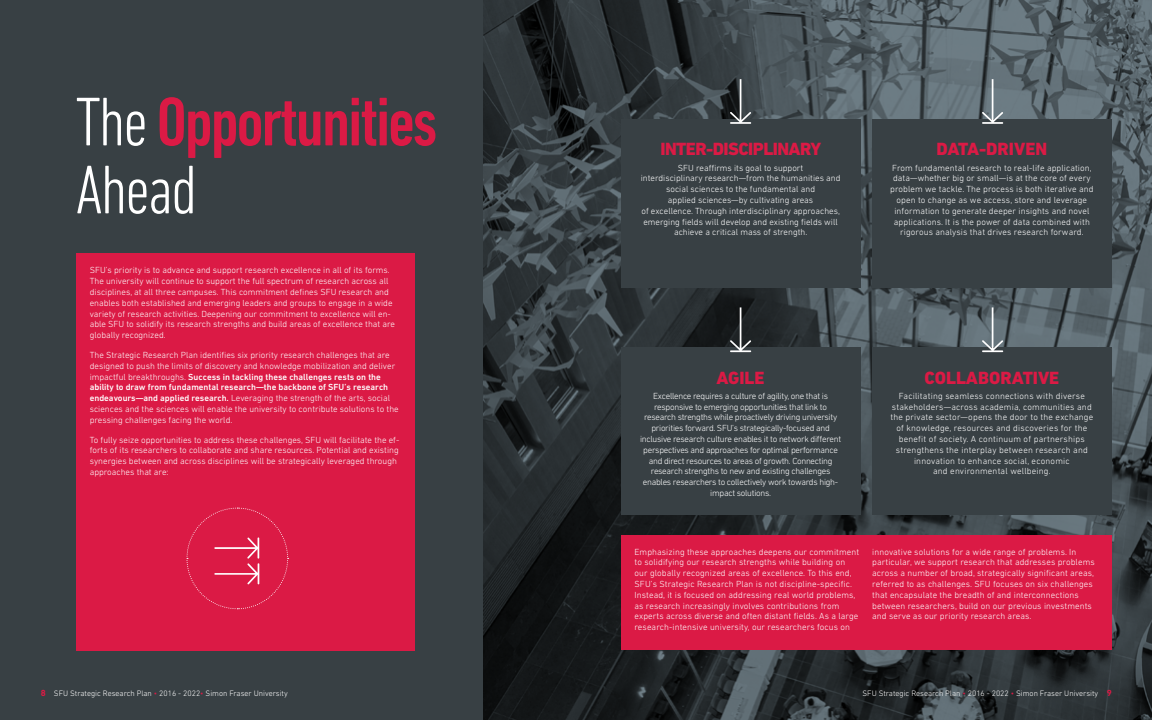
<style>
.page{position:relative;width:1152px;height:720px;background:#384044}
.page>*{position:absolute;margin:0;border:0;box-sizing:border-box;transform-origin:0 0}
.t1{font:500 condensed 70px/68px "DIN Next LT Pro";letter-spacing:-.03em;color:#db1a45}
.t2{font:800 18px "DIN Next LT Pro";color:#db1a45}
.t3{font:800 18px "DIN Next LT Pro";letter-spacing:-.03em;color:#db1a45}
.t4{font:300 9px/10.8px "DIN Next LT Pro";color:#fff}
.t5{font:300 9px/10.8px "DIN Next LT Pro";letter-spacing:-.03em;color:#fff;text-align:center}
.t6{font:300 9px/10.8px "DIN Next LT Pro";letter-spacing:.02em;color:#fff;text-align:center}
.t7{font:300 8px "DIN Next LT Pro";color:#fff}
.s1{font-weight:300;color:#fff}
.s2{font-weight:500}
.s3{font-weight:700;font-size:9px;color:#db1a45}
.s4{color:#db1a45}
</style>
<div class="page">
<img style="left:484px;top:0;width:668px;height:720px">
<div style="left:76px;top:253px;width:339px;height:397px;background:#db1a45"></div>
<div style="left:621px;top:119px;width:239px;height:169px;background:#384044"></div>
<div style="left:872px;top:348px;width:240px;height:167px;background:#384044"></div>
<div style="left:872px;top:119px;width:240px;height:169px;background:#384044"></div>
<div style="left:621px;top:348px;width:239px;height:167px;background:#384044"></div>
<svg style="left:730px;top:79px;width:21px;height:45px"></svg>
<svg style="left:730px;top:307px;width:21px;height:45px"></svg>
<svg style="left:982px;top:79px;width:21px;height:45px"></svg>
<svg style="left:982px;top:307px;width:21px;height:45px"></svg>
<svg style="left:186px;top:507px;width:103px;height:103px"></svg>
<div style="left:621px;top:535px;width:491px;height:114px;background:#db1a45"></div>
<h1 class="t1" style="left:76px;top:88px;width:363px"><span class="s1">The</span> Opportunities<br><span class="s1">Ahead</span></h1>
<p class="t4" style="left:90px;top:265px;width:307px">SFU’s priority is to advance and support research excellence in all of its forms.<br>The university will continue to support the full spectrum of research across all disciplines, at all three campuses. This commitment defines SFU research and enables both established and emerging leaders and groups to engage in a wide variety of research activities. Deepening our commitment to excellence will en&shy;able SFU to solidify its research strengths and build areas of excellence that are globally recognized.</p>
<p class="t4" style="left:90px;top:350px;width:311px">The Strategic Research Plan identifies six priority research challenges that are designed to push the limits of discovery and knowledge mobilization and deliver impactful breakthroughs. <span class="s2">Success in tackling these challenges rests on the ability to draw from fundamental research—the backbone of SFU’s research endeavours—and applied research.</span> Leveraging the strength of the arts, social sciences and the sciences will enable the university to contribute solutions to the pressing challenges facing the world.</p>
<p class="t4" style="left:90px;top:434px;width:311px">To fully seize opportunities to address these challenges, SFU will facilitate the ef&shy;forts of its researchers to collaborate and share resources. Potential and existing synergies between and across disciplines will be strategically leveraged through approaches that are:</p>
<h2 class="t3" style="left:660px;top:139px;width:162px">INTER-DISCIPLINARY</h2>
<p class="t4" style="left:641px;top:162px;width:201px;text-align:center">SFU reaffirms its goal to support<br>interdisciplinary research—from the humanities and social sciences to the fundamental and<br>applied sciences—by cultivating areas<br>of excellence. Through interdisciplinary approaches, emerging fields will develop and existing fields will achieve a critical mass of strength.</p>
<h2 class="t2" style="left:937px;top:139px;width:112px">DATA-DRIVEN</h2>
<p class="t4" style="left:890px;top:162px;width:205px;text-align:center">From fundamental research to real-life application, data—whether big or small—is at the core of every problem we tackle. The process is both iterative and open to change as we access, store and leverage information to generate deeper insights and novel applications. It is the power of data combined with rigorous analysis that drives research forward.</p>
<h2 class="t3" style="left:717px;top:367px;width:49px">AGILE</h2>
<p class="t5" style="left:640px;top:390px;width:203px">Excellence requires a culture of agility, one that is responsive to emerging opportunities that link to research strengths while proactively driving university priorities forward. SFU’s strategically-focused and inclusive research culture enables it to network different perspectives and approaches for optimal performance and direct resources to areas of growth. Connecting research strengths to new and existing challenges enables researchers to collectively work towards high&shy;impact solutions.</p>
<h2 class="t2" style="left:924px;top:367px;width:136px">COLLABORATIVE</h2>
<p class="t6" style="left:890px;top:390px;width:204px">Facilitating seamless connections with diverse stakeholders—across academia, communities and the private sector—opens the door to the exchange of knowledge, resources and discoveries for the benefit of society. A continuum of partnerships strengthens the interplay between research and innovation to enhance social, economic<br>and environmental wellbeing.</p>
<p class="t4" style="left:634px;top:546px;width:226px">Emphasizing these approaches deepens our commitment to solidifying our research strengths while building on our globally recognized areas of excellence. To this end, SFU’s Strategic Research Plan is not discipline-specific.<br>Instead, it is focused on addressing real world problems, as research increasingly involves contributions from experts across diverse and often distant fields. As a large research-intensive university, our researchers focus on</p>
<p class="t4" style="left:872px;top:546px;width:224px">innovative solutions for a wide range of problems. In particular, we support research that addresses problems across a number of broad, strategically significant areas, referred to as challenges. SFU focuses on six challenges that encapsulate the breadth of and interconnections between researchers, build on our previous investments and serve as our priority research areas.</p>
<p class="t7" style="left:41px;top:688px;width:249px"><span class="s3">8</span> SFU Strategic Research Plan <span class="s4">•</span> 2016 - 2022<span class="s4">•</span> Simon Fraser University</p>
<p class="t7" style="left:863px;top:688px;width:251px">SFU Strategic Research Plan <span class="s4">•</span> 2016 - 2022 <span class="s4">•</span> Simon Fraser University <span class="s3">9</span></p>
</div>
